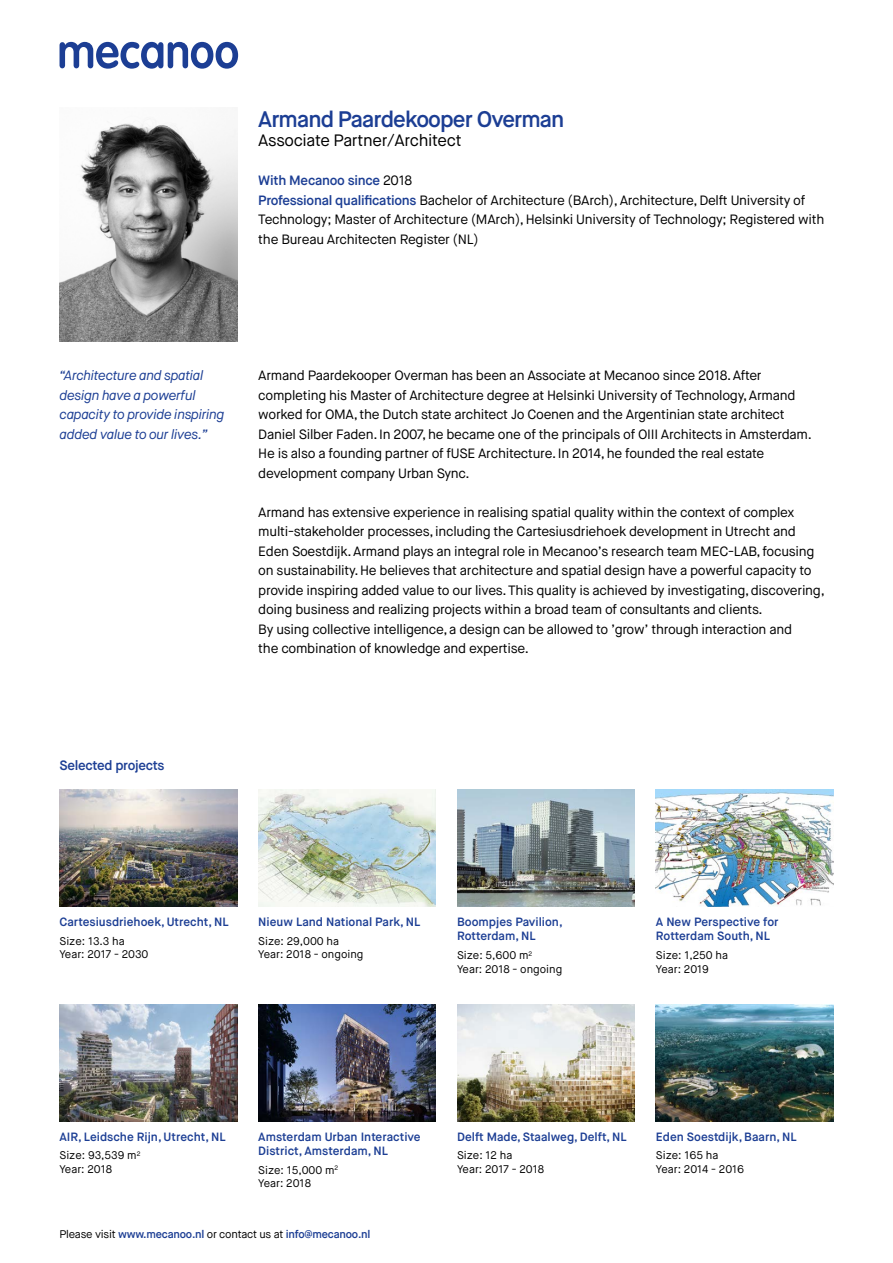
<style>
.page{position:relative;width:893px;height:1263px;background:#fff}
.page>*{position:absolute;margin:0;border:0;box-sizing:border-box;transform-origin:0 0}
.t1{font:600 22.5px "Maison Neue";letter-spacing:-.04em;color:#1c3e94}
.t2{font:16.5px "Maison Neue";letter-spacing:-.02em;color:#000}
.t3{font:13.5px/19.5px "Maison Neue";letter-spacing:-.02em;color:#000}
.t4{font:italic 13.5px/19.5px "Maison Neue";letter-spacing:-.02em;color:#1c3e94}
.t5{font:600 13.5px "Maison Neue";letter-spacing:-.02em;color:#1c3e94}
.t6{font:600 12px/14.2px "Maison Neue";color:#1c3e94}
.t7{font:11.1px/13.5px "Maison Neue";color:#000}
.t8{font:600 11.1px "Maison Neue";letter-spacing:-.02em;color:#1c3e94}
.s1{font-weight:600;color:#1c3e94}
.s2{font-weight:400;color:#000}
</style>
<div class="page">
<svg style="left:60px;top:42px;width:178px;height:27px"></svg>
<img style="left:60px;top:123px;width:177px;height:218px">
<img style="left:60px;top:790px;width:177px;height:117px">
<img style="left:457px;top:1004px;width:178px;height:117px">
<img style="left:457px;top:790px;width:178px;height:117px">
<img style="left:258px;top:790px;width:178px;height:117px">
<img style="left:656px;top:1004px;width:177px;height:117px">
<img style="left:656px;top:790px;width:177px;height:117px">
<img style="left:258px;top:1004px;width:178px;height:117px">
<img style="left:60px;top:1004px;width:177px;height:117px">
<h1 class="t1" style="left:258px;top:104px;width:308px">Armand Paardekooper Overman</h1>
<p class="t2" style="left:258px;top:130px;width:205px">Associate Partner/Architect</p>
<p class="t3" style="left:258px;top:171px;width:568px"><span class="s1">With Mecanoo since</span> 2018<br><span class="s1">Professional qualifications</span> Bachelor of Architecture (BArch), Architecture, Delft University of Technology; Master of Architecture (MArch), Helsinki University of Technology; Registered with the Bureau Architecten Register (NL)</p>
<p class="t4" style="left:60px;top:366px;width:166px">“Architecture and spatial design have a powerful capacity to provide inspiring added value to our lives.”</p>
<p class="t3" style="left:258px;top:366px;width:555px">Armand Paardekooper Overman has been an Associate at Mecanoo since 2018. After completing his Master of Architecture degree at Helsinki University of Technology, Armand worked for OMA, the Dutch state architect Jo Coenen and the Argentinian state architect Daniel Silber Faden. In 2007, he became one of the principals of OIII Architects in Amsterdam.<br>He is also a founding partner of fUSE Architecture. In 2014, he founded the real estate development company Urban Sync.</p>
<p class="t3" style="left:258px;top:502px;width:568px">Armand has extensive experience in realising spatial quality within the context of complex multi-stakeholder processes, including the Cartesiusdriehoek development in Utrecht and Eden Soestdijk. Armand plays an integral role in Mecanoo’s research team MEC-LAB, focusing on sustainability. He believes that architecture and spatial design have a powerful capacity to provide inspiring added value to our lives. This quality is achieved by investigating, discovering, doing business and realizing projects within a broad team of consultants and clients.<br>By using collective intelligence, a design can be allowed to ’grow’ through interaction and<br>the combination of knowledge and expertise.</p>
<p class="t5" style="left:60px;top:757px;width:107px">Selected projects</p>
<p class="t6" style="left:60px;top:915px;width:171px">Cartesiusdriehoek, Utrecht, NL</p>
<p class="t7" style="left:60px;top:934px;width:91px">Size: 13.3 ha<br>Year: 2017 - 2030</p>
<p class="t6" style="left:258px;top:915px;width:164px">Nieuw Land National Park, NL</p>
<p class="t7" style="left:258px;top:934px;width:107px">Size: 29,000 ha<br>Year: 2018 - ongoing</p>
<p class="t6" style="left:457px;top:915px;width:107px">Boompjes Pavilion,<br>Rotterdam, NL</p>
<p class="t7" style="left:457px;top:949px;width:107px">Size: 5,600 m<sup>2<br></sup>Year: 2018 - ongoing</p>
<p class="t6" style="left:656px;top:915px;width:124px">A New Perspective for<br>Rotterdam South, NL</p>
<p class="t7" style="left:656px;top:949px;width:74px">Size: 1,250 ha<br>Year: 2019</p>
<p class="t6" style="left:60px;top:1129px;width:168px">AIR, Leidsche Rijn, Utrecht, NL</p>
<p class="t7" style="left:60px;top:1149px;width:82px">Size: 93,539 m<sup>2<br></sup>Year: 2018</p>
<p class="t6" style="left:258px;top:1129px;width:164px">Amsterdam Urban Interactive<br>District, Amsterdam, NL</p>
<p class="t7" style="left:258px;top:1163px;width:82px">Size: 15,000 m<sup>2<br></sup>Year: 2018</p>
<p class="t6" style="left:457px;top:1129px;width:171px">Delft Made, Staalweg, Delft, NL</p>
<p class="t7" style="left:457px;top:1149px;width:89px">Size: 12 ha<br>Year: 2017 - 2018</p>
<p class="t6" style="left:656px;top:1129px;width:142px">Eden Soestdijk, Baarn, NL</p>
<p class="t7" style="left:656px;top:1149px;width:90px">Size: 165 ha<br>Year: 2014 - 2016</p>
<p class="t8" style="left:60px;top:1227px;width:312px"><span class="s2">Please visit</span> www.mecanoo.nl <span class="s2">or contact us at</span> info@mecanoo.nl</p>
</div>
